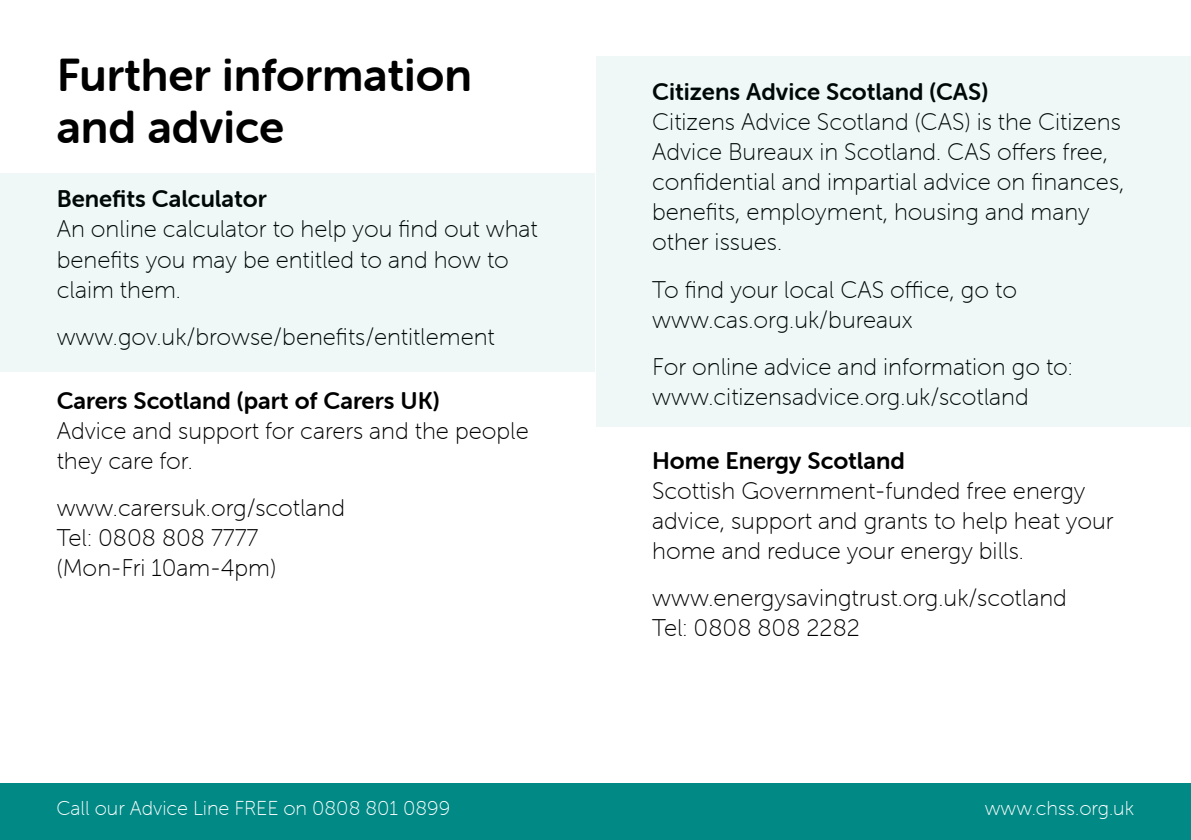
<style>
.page{position:relative;width:1191px;height:840px;background:#fff}
.page>*{position:absolute;margin:0;border:0;box-sizing:border-box;transform-origin:0 0}
.t1{font:46px/52px "Museo Sans Rounded 700";color:#000}
.t2{font:24px/30px "Museo Sans Rounded 100";color:#000}
.t3{font:24px "Museo Sans Rounded 700";color:#000}
.t4{font:20px "Museo Sans Rounded 100";color:#fff}
</style>
<div class="page">
<div style="left:578px;top:782px;width:613px;height:57px;background:#008985"></div>
<div style="left:0;top:782px;width:612px;height:57px;background:#008985"></div>
<div style="left:0;top:173px;width:594px;height:199px;background:#f0f7f7"></div>
<div style="left:596px;top:57px;width:595px;height:369px;background:#f0f7f7"></div>
<h1 class="t1" style="left:57px;top:49px;width:417px">Further information and advice</h1>
<p class="t3" style="left:57px;top:186px;width:211px">Benefits Calculator</p>
<p class="t2" style="left:57px;top:214px;width:482px">An online calculator to help you find out what benefits you may be entitled to and how to claim them.</p>
<p class="t2" style="left:57px;top:321px;width:439px">www.gov.uk/browse/benefits/entitlement</p>
<p class="t3" style="left:57px;top:387px;width:384px">Carers Scotland (part of Carers UK)</p>
<p class="t2" style="left:57px;top:415px;width:473px">Advice and support for carers and the people they care for.</p>
<p class="t2" style="left:57px;top:492px;width:290px">www.carersuk.org/scotland<br>Tel: 0808 808 7777 (Mon-Fri 10am-4pm)</p>
<p class="t3" style="left:652px;top:79px;width:337px">Citizens Advice Scotland (CAS)</p>
<p class="t2" style="left:652px;top:107px;width:474px">Citizens Advice Scotland (CAS) is the Citizens Advice Bureaux in Scotland. CAS offers free, confidential and impartial advice on finances, benefits, employment, housing and many other issues.</p>
<p class="t2" style="left:652px;top:274px;width:366px">To find your local CAS office, go to www.cas.org.uk/bureaux</p>
<p class="t2" style="left:652px;top:351px;width:422px">For online advice and information go to: www.citizensadvice.org.uk/scotland</p>
<p class="t3" style="left:652px;top:447px;width:254px">Home Energy Scotland</p>
<p class="t2" style="left:652px;top:475px;width:463px">Scottish Government-funded free energy advice, support and grants to help heat your home and reduce your energy bills.</p>
<p class="t2" style="left:652px;top:582px;width:416px">www.energysavingtrust.org.uk/scotland<br>Tel: 0808 808 2282</p>
<p class="t4" style="left:56px;top:797px;width:395px">Call our Advice Line FREE on 0808 801 0899</p>
<p class="t4" style="left:51px;top:799px;width:343px">Call our Advice Line FREE on 0808 801</p>
<p class="t4" style="left:984px;top:797px;width:151px">www.chss.org.uk</p>
</div>
